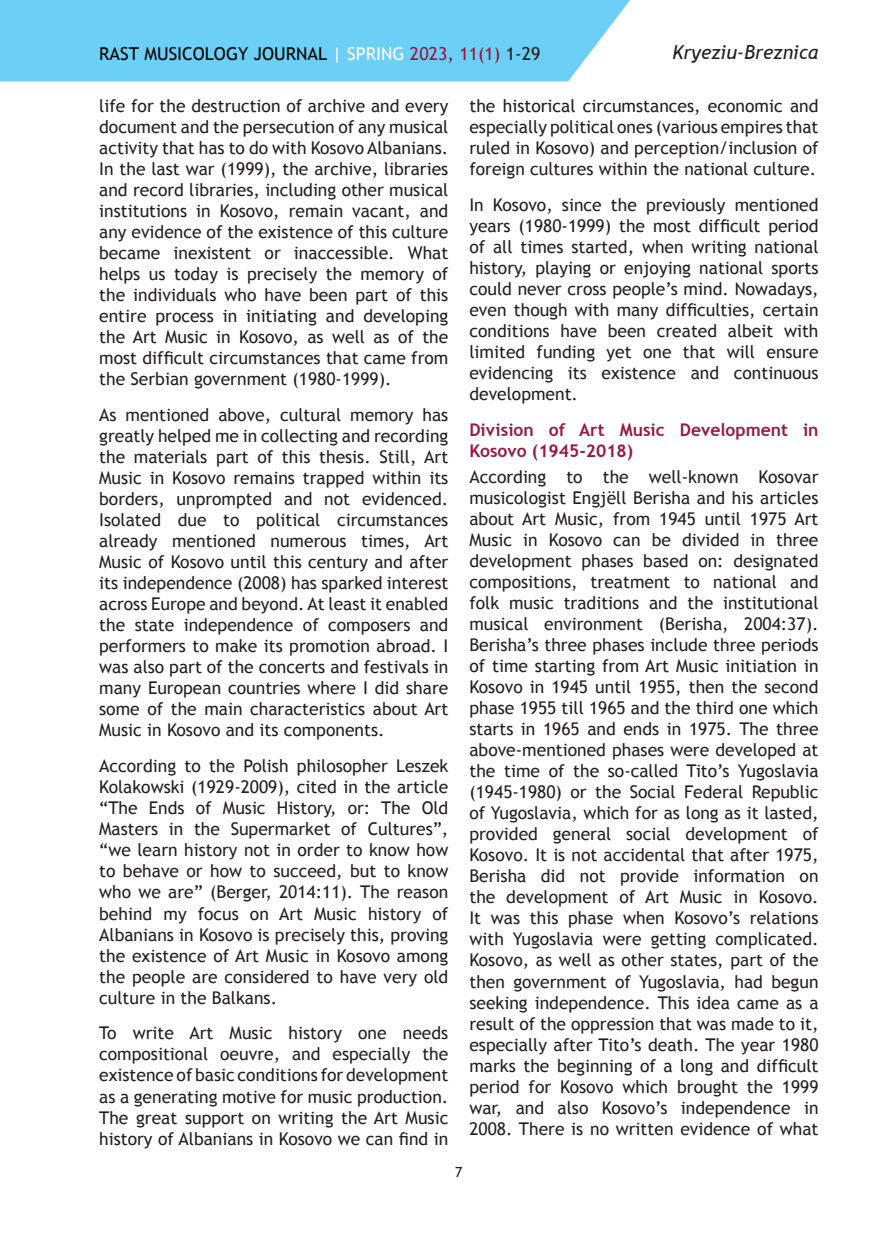
<style>
.page{position:relative;width:893px;height:1241px;background:#fff}
.page>*{position:absolute;margin:0;border:0;box-sizing:border-box;transform-origin:0 0}
.t1{font:italic 19.25px "Trebuchet MS";color:#231f20}
.t2{font:17.85px "Trebuchet MS";color:#000}
.Metin_-_Gövde{font:17.5px/21px "Trebuchet MS";color:#231f20;text-align:justify}
.Metin_-_Başlık_2{font:700 17.5px/21px "Trebuchet MS";color:#9b1746}
.t3{font:14px "Trebuchet MS";color:#231f20}
.s1{color:#fff}
.s2{color:#94163d}
.s3{color:#231f20}
</style>
<div class="page">
<div style="left:0;top:0;width:630px;height:81px;background:#6bcff6"></div>
<p class="t1" style="left:672px;top:41px;width:147px">Kryeziu-Breznica</p>
<p class="t2" style="left:99px;top:43px;width:443px">RAST MUSICOLOGY JOURNAL <span class="s1">| SPRING</span> <span class="s2">2023, 11(1)</span> <span class="s3">1-29</span></p>
<p class="Metin_-_Gövde" style="left:99px;top:96px;width:351px">life for the destruction of archive and every document and the persecution of any musical activity that has to do with Kosovo Albanians.<br>In the last war (1999), the archive, libraries and record libraries, including other musical institutions in Kosovo, remain vacant, and any evidence of the existence of this culture became inexistent or inaccessible. What helps us today is precisely the memory of the individuals who have been part of this entire process in initiating and developing the Art Music in Kosovo, as well as of the most difficult circumstances that came from the Serbian government (1980-1999).</p>
<p class="Metin_-_Gövde" style="left:99px;top:405px;width:351px">As mentioned above, cultural memory has greatly helped me in collecting and recording the materials part of this thesis. Still, Art Music in Kosovo remains trapped within its borders, unprompted and not evidenced.<br>Isolated due to political circumstances already mentioned numerous times, Art Music of Kosovo until this century and after its independence (2008) has sparked interest across Europe and beyond. At least it enabled the state independence of composers and performers to make its promotion abroad. I was also part of the concerts and festivals in many European countries where I did share some of the main characteristics about Art Music in Kosovo and its components.</p>
<p class="Metin_-_Gövde" style="left:99px;top:755px;width:351px">According to the Polish philosopher Leszek Kolakowski (1929-2009), cited in the article “The Ends of Music History, or: The Old Masters in the Supermarket of Cultures”, “we learn history not in order to know how to behave or how to succeed, but to know who we are” (Berger, 2014:11). The reason behind my focus on Art Music history of Albanians in Kosovo is precisely this, proving the existence of Art Music in Kosovo among the people are considered to have very old culture in the Balkans.</p>
<p class="Metin_-_Gövde" style="left:99px;top:1022px;width:351px">To write Art Music history one needs compositional oeuvre, and especially the existence of basic conditions for development as a generating motive for music production.<br>The great support on writing the Art Music history of Albanians in Kosovo we can find in</p>
<p class="Metin_-_Gövde" style="left:469px;top:96px;width:351px">the historical circumstances, economic and especially political ones (various empires that ruled in Kosovo) and perception/inclusion of foreign cultures within the national culture.</p>
<p class="Metin_-_Gövde" style="left:469px;top:195px;width:351px">In Kosovo, since the previously mentioned years (1980-1999) the most difficult period of all times started, when writing national history, playing or enjoying national sports could never cross people’s mind. Nowadays, even though with many difficulties, certain conditions have been created albeit with limited funding yet one that will ensure evidencing its existence and continuous development.</p>
<p class="Metin_-_Başlık_2" style="left:469px;top:419px;width:351px">Division of Art Music Development in<br>Kosovo (1945-2018)</p>
<p class="Metin_-_Gövde" style="left:469px;top:466px;width:351px">According to the well-known Kosovar musicologist Engjëll Berisha and his articles about Art Music, from 1945 until 1975 Art Music in Kosovo can be divided in three development phases based on: designated compositions, treatment to national and folk music traditions and the institutional musical environment (Berisha, 2004:37).<br>Berisha’s three phases include three periods of time starting from Art Music initiation in Kosovo in 1945 until 1955, then the second phase 1955 till 1965 and the third one which starts in 1965 and ends in 1975. The three above-mentioned phases were developed at the time of the so-called Tito’s Yugoslavia (1945-1980) or the Social Federal Republic of Yugoslavia, which for as long as it lasted, provided general social development of Kosovo. It is not accidental that after 1975, Berisha did not provide information on the development of Art Music in Kosovo.<br>It was this phase when Kosovo’s relations with Yugoslavia were getting complicated.<br>Kosovo, as well as other states, part of the then government of Yugoslavia, had begun seeking independence. This idea came as a result of the oppression that was made to it, especially after Tito’s death. The year 1980 marks the beginning of a long and difficult period for Kosovo which brought the 1999 war, and also Kosovo’s independence in 2008. There is no written evidence of what</p>
<p class="t3" style="left:455px;top:1163px;width:9px">7</p>
</div>
